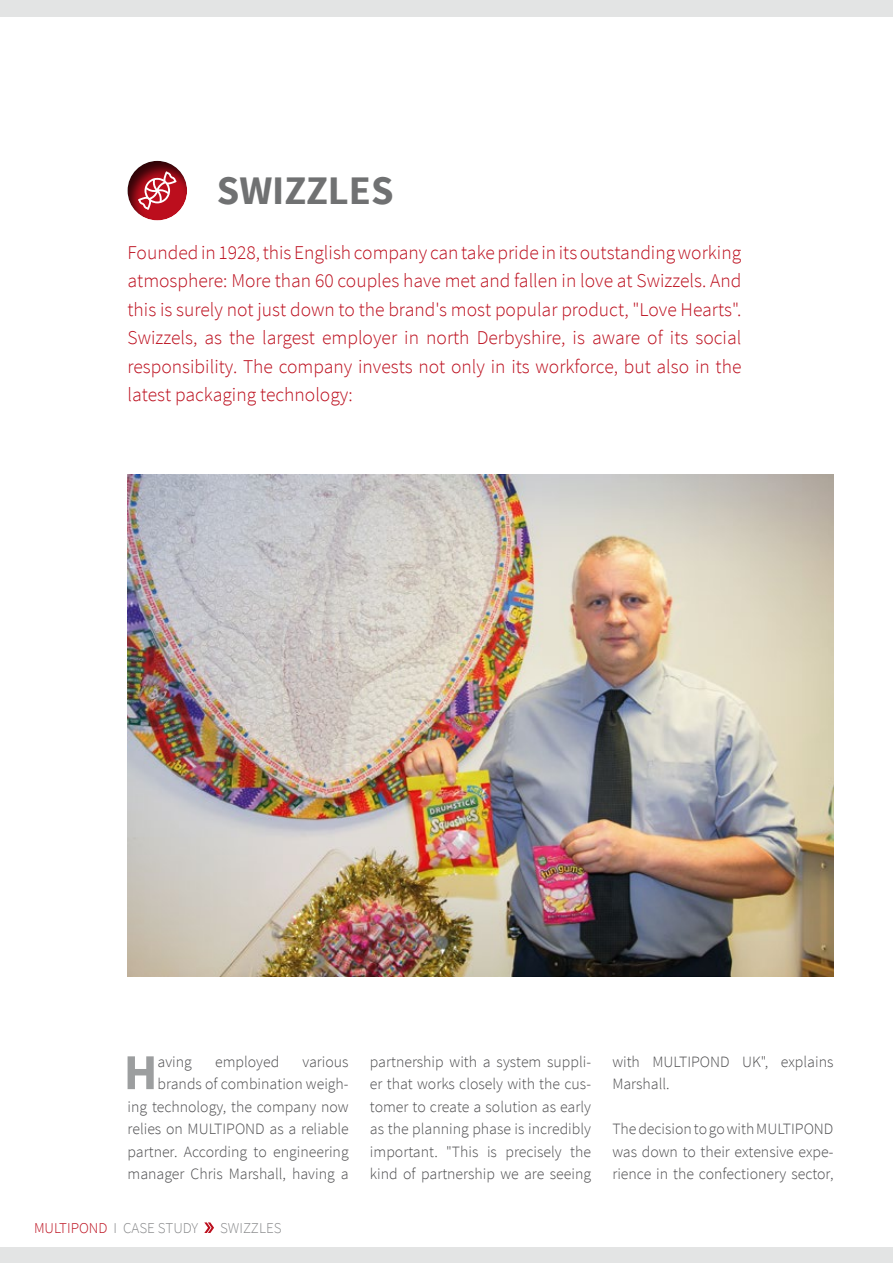
<style>
.page{position:relative;width:893px;height:1263px;background:#fff}
.page>*{position:absolute;margin:0;border:0;box-sizing:border-box;transform-origin:0 0}
.t1{font:700 50.25px "Source Sans Pro";color:#9c9e9f}
.t2{font:700 40.5px "Source Sans Pro";color:#707172}
.t3{font:300 19.5px/28.5px "Source Sans Pro";color:#bc0e1d;text-align:justify}
.t4{font:300 15.75px/22.5px "Source Sans Pro";color:#4b4b4d;text-align:justify}
.t5{font:300 15px "Source Sans Pro";color:#87888a}
.s1{color:#bc0e1d}
</style>
<div class="page">
<svg style="left:204px;top:1222px;width:10px;height:11px"></svg>
<div style="left:0;top:0;width:893px;height:17px;background:#e3e4e4"></div>
<div style="left:0;top:1247px;width:893px;height:16px;background:#e3e4e4"></div>
<div style="left:127px;top:159px;width:62px;height:62px;background:#000;opacity:.75"></div>
<svg style="left:138px;top:171px;width:39px;height:39px"></svg>
<img style="left:128px;top:474px;width:705px;height:503px">
<h2 class="t2" style="left:217px;top:165px;width:178px">SWIZZLES</h2>
<p class="t3" style="left:128px;top:238px;width:615px">Founded in 1928, this English company can take pride in its outstanding working atmosphere: More than 60 couples have met and fallen in love at Swizzels. And this is surely not just down to the brand's most popular product, "Love Hearts".<br>Swizzels, as the largest employer in north Derbyshire, is aware of its social responsibility. The company invests not only in its workforce, but also in the latest packaging technology:</p>
<h1 class="t1" style="left:124px;top:1040px;width:35px">H</h1>
<p class="t4" style="left:158px;top:1050px;width:36px">aving</p>
<p class="t4" style="left:215px;top:1050px;width:66px">employed</p>
<p class="t4" style="left:128px;top:1050px;width:223px;text-align:right">various<br>brands of combination weigh-<br>ing technology, the company now relies on MULTIPOND as a reliable partner. According to engineering manager Chris Marshall, having a</p>
<p class="t4" style="left:370px;top:1050px;width:223px">partnership with a system suppli&shy;er that works closely with the cus&shy;tomer to create a solution as early as the planning phase is incredibly important. "This is precisely the kind of partnership we are seeing</p>
<p class="t4" style="left:612px;top:1050px;width:223px">with MULTIPOND UK", explains<br>Marshall.</p>
<p class="t4" style="left:612px;top:1118px;width:223px">The decision to go with MULTIPOND was down to their extensive expe&shy;rience in the confectionery sector,</p>
<p class="t5" style="left:34px;top:1219px;width:166px"><span class="s1">MULTIPOND</span> I CASE STUDY</p>
<p class="t5" style="left:220px;top:1219px;width:63px">SWIZZLES</p>
</div>
